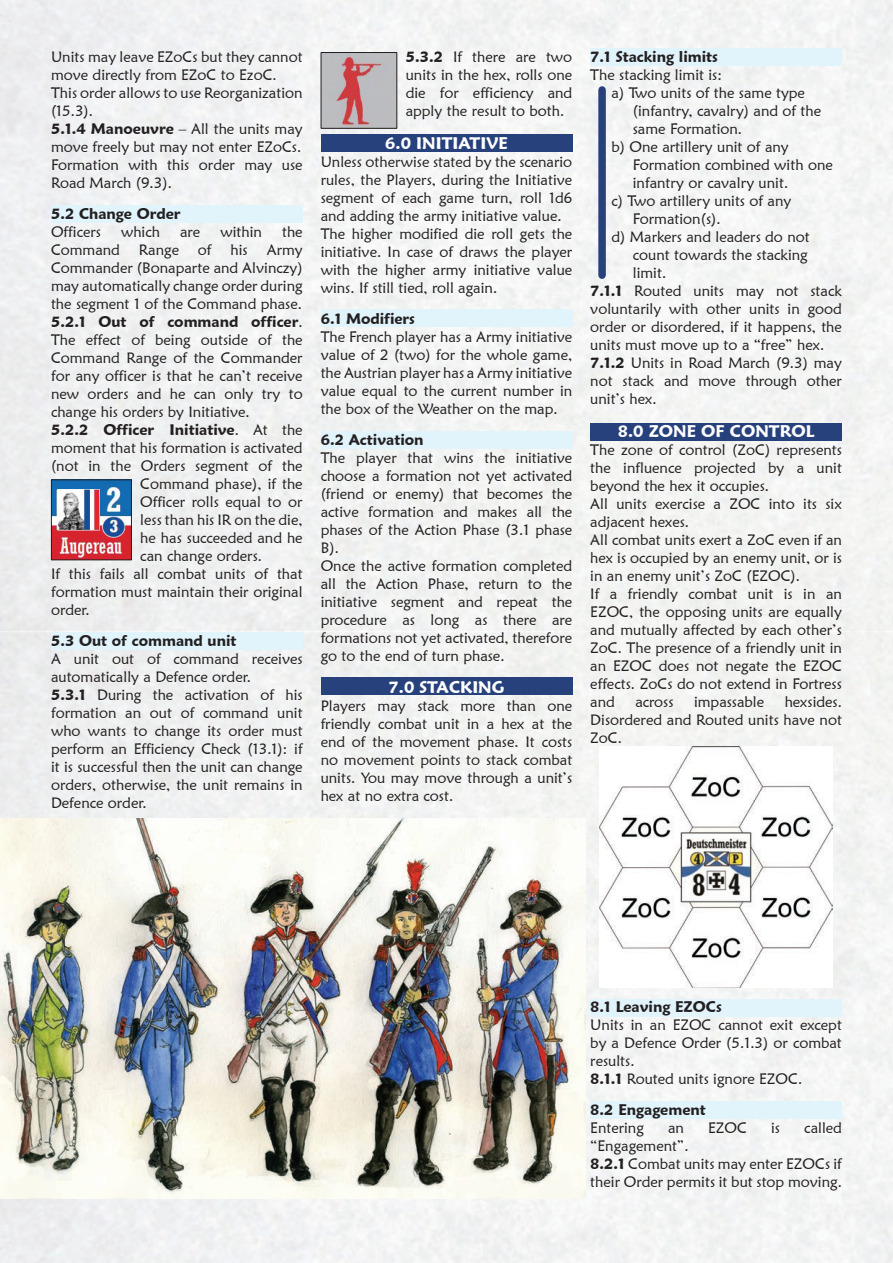
<style>
.page{position:relative;width:893px;height:1263px;background:#f2f3f2}
.page>*{position:absolute;margin:0;border:0;box-sizing:border-box;transform-origin:0 0}
.t1{font:600 16.5px "Maiandra GD";color:#fff}
.t2{font:15px/18px "Maiandra GD";color:#231f20}
.t3{font:600 15px "Maiandra GD";color:#231f20}
.s1{font-weight:600}
.s2{font-weight:400}
</style>
<div class="page">
<div style="left:321px;top:310px;width:251px;height:17px;background:#e1f4fc"></div>
<div style="left:590px;top:1101px;width:252px;height:17px;background:#e1f4fc"></div>
<div style="left:590px;top:999px;width:252px;height:17px;background:#e1f4fc"></div>
<div style="left:590px;top:49px;width:252px;height:17px;background:#e1f4fc"></div>
<div style="left:321px;top:135px;width:251px;height:17px;background:#27417c"></div>
<div style="left:321px;top:431px;width:251px;height:17px;background:#e1f4fc"></div>
<div style="left:590px;top:423px;width:252px;height:18px;background:#27417c"></div>
<div style="left:321px;top:678px;width:251px;height:17px;background:#27417c"></div>
<div style="left:51px;top:632px;width:252px;height:17px;background:#e1f4fc"></div>
<div style="left:51px;top:205px;width:252px;height:17px;background:#e1f4fc"></div>
<img style="left:600px;top:746px;width:232px;height:242px">
<img style="left:0;top:819px;width:586px;height:380px">
<div style="left:598px;top:90px;width:8px;height:185px;background:#27417c"></div>
<img style="left:323px;top:54px;width:72px;height:73px">
<div style="left:321px;top:52px;width:76px;height:77px;border:1px solid #231f20"></div>
<img style="left:53px;top:481px;width:77px;height:77px">
<div style="left:51px;top:479px;width:81px;height:81px;border:1px solid #231f20"></div>
<p class="t2" style="left:51px;top:48px;width:253px">Units may leave EZoCs but they cannot move directly from EZoC to EzoC.<br>This order allows to use Reorganization (15.3).<br><span class="s1">5.1.4 Manoeuvre</span> – All the units may move freely but may not enter EZoCs.<br>Formation with this order may use<br>Road March (9.3).</p>
<p class="t3" style="left:51px;top:205px;width:131px">5.2 Change Order</p>
<p class="t2" style="left:51px;top:223px;width:51px">Officers</p>
<p class="t2" style="left:121px;top:223px;width:40px">which</p>
<p class="t2" style="left:180px;top:223px;width:22px">are</p>
<p class="t2" style="left:220px;top:223px;width:43px">within</p>
<p class="t2" style="left:282px;top:223px;width:22px">the</p>
<p class="t2" style="left:51px;top:241px;width:70px">Command</p>
<p class="t2" style="left:139px;top:241px;width:42px">Range</p>
<p class="t2" style="left:198px;top:241px;width:15px">of</p>
<p class="t2" style="left:231px;top:241px;width:19px">his</p>
<p class="t2" style="left:267px;top:241px;width:37px">Army</p>
<p class="t2" style="left:51px;top:259px;width:253px">Commander (Bonaparte and Alvinczy)</p>
<p class="t2" style="left:51px;top:277px;width:253px">may automatically change order during</p>
<p class="t2" style="left:51px;top:295px;width:253px">the segment 1 of the Command phase.</p>
<p class="t3" style="left:51px;top:313px;width:253px">5.2.1 Out of command officer<span class="s2">.</span></p>
<p class="t2" style="left:51px;top:331px;width:253px">The effect of being outside of the</p>
<p class="t2" style="left:51px;top:349px;width:253px">Command Range of the Commander</p>
<p class="t2" style="left:51px;top:367px;width:253px">for any officer is that he can’t receive</p>
<p class="t2" style="left:51px;top:385px;width:253px">new orders and he can only try to</p>
<p class="t2" style="left:51px;top:403px;width:200px">change his orders by Initiative.</p>
<p class="t3" style="left:51px;top:421px;width:253px">5.2.2 Officer Initiative<span class="s2">. At the</span></p>
<p class="t2" style="left:51px;top:439px;width:253px">moment that his formation is activated</p>
<p class="t2" style="left:51px;top:457px;width:253px">(not in the Orders segment of the</p>
<p class="t2" style="left:140px;top:475px;width:164px">Command phase), if the</p>
<p class="t2" style="left:140px;top:493px;width:164px">Officer rolls equal to or</p>
<p class="t2" style="left:140px;top:511px;width:164px">less than his IR on the die,</p>
<p class="t2" style="left:140px;top:529px;width:164px">he has succeeded and he</p>
<p class="t2" style="left:140px;top:547px;width:123px">can change orders.</p>
<p class="t2" style="left:51px;top:565px;width:253px">If this fails all combat units of that</p>
<p class="t2" style="left:51px;top:583px;width:253px">formation must maintain their original</p>
<p class="t2" style="left:51px;top:601px;width:40px">order.</p>
<p class="t3" style="left:51px;top:631px;width:187px">5.3 Out of command unit</p>
<p class="t2" style="left:51px;top:649px;width:253px">A unit out of command receives automatically a Defence order.<br><span class="s1">5.3.1</span> During the activation of his formation an out of command unit who wants to change its order must perform an Efficiency Check (13.1): if it is successful then the unit can change orders, otherwise, the unit remains in<br>Defence order.</p>
<p class="t2" style="left:406px;top:48px;width:168px;text-align:justify"><span class="s1">5.3.2</span> If there are two units in the hex, rolls one die for efficiency and apply the result to both.</p>
<p class="t1" style="left:385px;top:133px;width:124px">6.0 INITIATIVE</p>
<p class="t2" style="left:321px;top:153px;width:253px">Unless otherwise stated by the scenario rules, the Players, during the Initiative segment of each game turn, roll 1d6 and adding the army initiative value.<br>The higher modified die roll gets the initiative. In case of draws the player with the higher army initiative value wins. If still tied, roll again.</p>
<p class="t3" style="left:321px;top:309px;width:96px">6.1 Modifiers</p>
<p class="t2" style="left:321px;top:327px;width:253px;text-align:justify">The French player has a Army initiative value of 2 (two) for the whole game, the Austrian player has a Army initiative value equal to the current number in the box of the Weather on the map.</p>
<p class="t3" style="left:321px;top:430px;width:105px">6.2 Activation</p>
<p class="t2" style="left:321px;top:448px;width:253px">The player that wins the initiative choose a formation not yet activated (friend or enemy) that becomes the active formation and makes all the phases of the Action Phase (3.1 phase<br>B).<br>Once the active formation completed all the Action Phase, return to the initiative segment and repeat the procedure as long as there are formations not yet activated, therefore go to the end of turn phase.</p>
<p class="t1" style="left:389px;top:677px;width:117px">7.0 STACKING</p>
<p class="t2" style="left:321px;top:697px;width:253px;text-align:justify">Players may stack more than one friendly combat unit in a hex at the end of the movement phase. It costs no movement points to stack combat units. You may move through a unit’s hex at no extra cost.</p>
<p class="t3" style="left:590px;top:48px;width:129px">7.1 Stacking limits</p>
<p class="t2" style="left:590px;top:66px;width:133px">The stacking limit is:</p>
<p class="t2" style="left:612px;top:84px;width:195px">a) Two units of the same type</p>
<p class="t2" style="left:633px;top:102px;width:190px">(infantry, cavalry) and of the</p>
<p class="t2" style="left:633px;top:120px;width:111px">same Formation.</p>
<p class="t2" style="left:612px;top:138px;width:179px">b) One artillery unit of any</p>
<p class="t2" style="left:633px;top:156px;width:201px">Formation combined with one</p>
<p class="t2" style="left:633px;top:174px;width:157px">infantry or cavalry unit.</p>
<p class="t2" style="left:612px;top:192px;width:181px">c) Two artillery units of any</p>
<p class="t2" style="left:633px;top:210px;width:89px">Formation(s).</p>
<p class="t2" style="left:612px;top:228px;width:200px">d) Markers and leaders do not</p>
<p class="t2" style="left:633px;top:246px;width:176px">count towards the stacking</p>
<p class="t2" style="left:633px;top:264px;width:35px">limit.</p>
<p class="t2" style="left:590px;top:282px;width:253px"><span class="s1">7.1.1</span> Routed units may not stack</p>
<p class="t2" style="left:590px;top:300px;width:253px">voluntarily with other units in good</p>
<p class="t2" style="left:590px;top:318px;width:253px">order or disordered, if it happens, the</p>
<p class="t2" style="left:590px;top:336px;width:236px">units must move up to a “free” hex.</p>
<p class="t2" style="left:590px;top:354px;width:253px"><span class="s1">7.1.2</span> Units in Road March (9.3) may</p>
<p class="t2" style="left:590px;top:372px;width:253px">not stack and move through other</p>
<p class="t2" style="left:590px;top:390px;width:68px">unit’s hex.</p>
<p class="t1" style="left:618px;top:421px;width:198px">8.0 ZONE OF CONTROL</p>
<p class="t2" style="left:590px;top:441px;width:253px">The zone of control (ZoC) represents the influence projected by a unit beyond the hex it occupies.<br>All units exercise a ZOC into its six adjacent hexes.<br>All combat units exert a ZoC even if an hex is occupied by an enemy unit, or is in an enemy unit’s ZoC (EZOC).<br>If a friendly combat unit is in an<br>EZOC, the opposing units are equally and mutually affected by each other’s<br>ZoC. The presence of a friendly unit in an EZOC does not negate the EZOC effects. ZoCs do not extend in Fortress and</p>
<p class="t2" style="left:590px;top:693px;width:253px;text-align:justify;text-indent:194px">hexsides.<br>Disordered and Routed units have not ZoC.</p>
<p class="t2" style="left:635px;top:693px;width:40px">across</p>
<p class="t2" style="left:694px;top:693px;width:72px">impassable</p>
<p class="t3" style="left:590px;top:997px;width:133px">8.1 Leaving EZOCs</p>
<p class="t2" style="left:590px;top:1015px;width:253px">Units in an EZOC cannot exit except by a Defence Order (5.1.3) or combat results.<br><span class="s1">8.1.1</span> Routed units ignore EZOC.</p>
<p class="t3" style="left:590px;top:1100px;width:117px">8.2 Engagement</p>
<p class="t2" style="left:590px;top:1118px;width:55px">Entering</p>
<p class="t2" style="left:668px;top:1118px;width:17px">an</p>
<p class="t2" style="left:708px;top:1118px;width:40px">EZOC</p>
<p class="t2" style="left:771px;top:1118px;width:10px">is</p>
<p class="t2" style="left:804px;top:1118px;width:39px">called</p>
<p class="t2" style="left:590px;top:1136px;width:253px">“Engagement”.<br><span class="s1">8.2.1</span> Combat units may enter EZOCs if their Order permits it but stop moving.</p>
</div>
